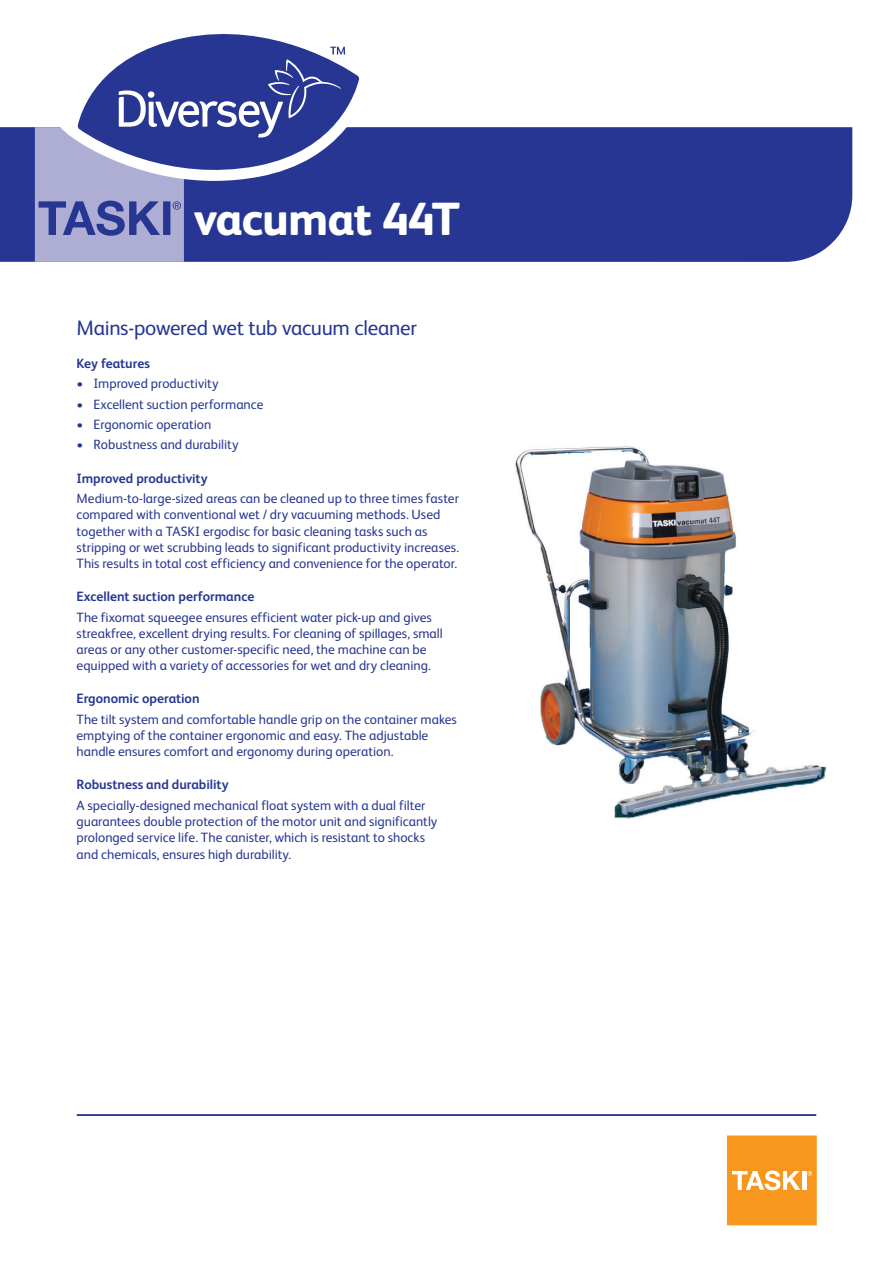
<style>
.page{position:relative;width:893px;height:1263px;background:#fff}
.page>*{position:absolute;margin:0;border:0;box-sizing:border-box;transform-origin:0 0}
.t1{font:800 46.5px "FS Albert Pro";letter-spacing:-.02em;color:#fff}
.t2{font:21px "FS Albert Pro";letter-spacing:-.015em;color:#263692}
.t3{font:13.5px/16.2px "FS Albert Pro";color:#263692}
.t4{font:700 13.5px "FS Albert Pro";color:#263692}
</style>
<div class="page">
<div style="left:0;top:127px;width:852px;height:135px;background:#263692"></div>
<svg style="left:727px;top:1135px;width:90px;height:90px;background:#f7a032"></svg>
<hr style="left:77px;top:1114px;width:739px;height:2px;background:#263692">
<img style="left:515px;top:446px;width:312px;height:373px">
<svg style="left:359px;top:78px;width:15px;height:103px;fill:#263692"></svg>
<svg style="left:153px;top:34px;width:206px;height:148px"></svg>
<svg style="left:35px;top:47px;width:310px;height:215px"></svg>
<h1 class="t1" style="left:194px;top:183px;width:267px">vacumat 44T</h1>
<h2 class="t2" style="left:77px;top:313px;width:342px">Mains-powered wet tub vacuum cleaner</h2>
<p class="t4" style="left:77px;top:353px;width:75px">Key features</p>
<p class="t3" style="left:77px;top:374px;width:143px">• Improved productivity</p>
<p class="t3" style="left:77px;top:395px;width:188px">• Excellent suction performance</p>
<p class="t3" style="left:77px;top:415px;width:136px">• Ergonomic operation</p>
<p class="t3" style="left:77px;top:436px;width:163px">• Robustness and durability</p>
<p class="t4" style="left:77px;top:468px;width:133px">Improved productivity</p>
<p class="t3" style="left:77px;top:489px;width:384px">Medium-to-large-sized areas can be cleaned up to three times faster compared with conventional wet / dry vacuuming methods. Used together with a TASKI ergodisc for basic cleaning tasks such as stripping or wet scrubbing leads to significant productivity increases.<br>This results in total cost efficiency and convenience for the operator.</p>
<p class="t4" style="left:77px;top:587px;width:179px">Excellent suction performance</p>
<p class="t3" style="left:77px;top:608px;width:368px">The fixomat squeegee ensures efficient water pick-up and gives streakfree, excellent drying results. For cleaning of spillages, small areas or any other customer-specific need, the machine can be equipped with a variety of accessories for wet and dry cleaning.</p>
<p class="t4" style="left:77px;top:689px;width:125px">Ergonomic operation</p>
<p class="t3" style="left:77px;top:710px;width:382px">The tilt system and comfortable handle grip on the container makes emptying of the container ergonomic and easy. The adjustable handle ensures comfort and ergonomy during operation.</p>
<p class="t4" style="left:77px;top:775px;width:154px">Robustness and durability</p>
<p class="t3" style="left:77px;top:796px;width:362px">A specially-designed mechanical float system with a dual filter guarantees double protection of the motor unit and significantly prolonged service life. The canister, which is resistant to shocks and chemicals, ensures high durability.</p>
</div>
